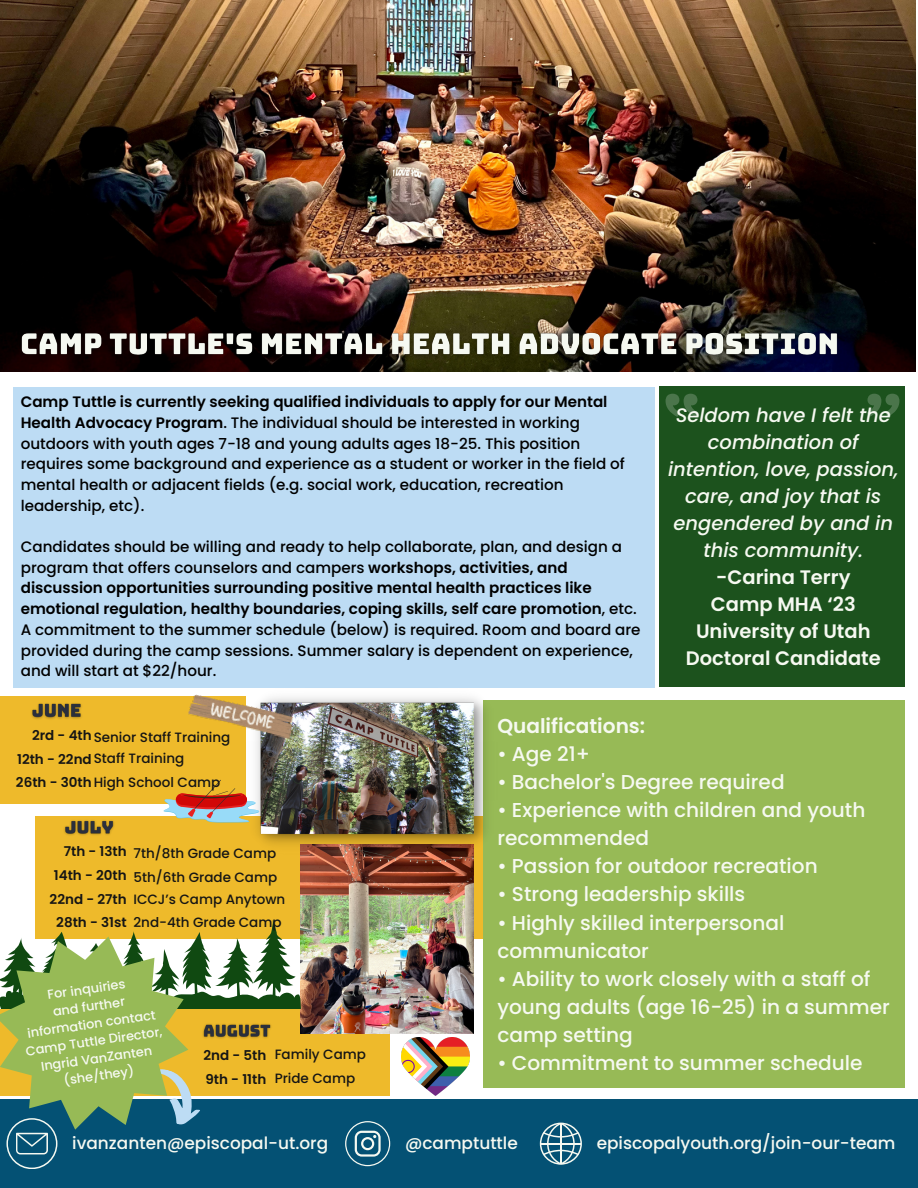
<style>
.page{position:relative;width:918px;height:1188px;background:#fff}
.page>*{position:absolute;margin:0;border:0;box-sizing:border-box;transform-origin:0 0}
.t1{font:500 20.1px/28px "Poppins";color:#f6f9f1}
.t2{font:600 20.1px "Poppins";color:#f6f9f1}
.t3{font:italic 500 19.5px/27px "Poppins";color:#f6f9f1;text-align:center}
.t4{font:500 16.95px "Poppins";color:#f6f9f1}
.t5{font:500 15.15px/20.7px "Poppins";color:#000}
.t6{font:500 13.5px "Poppins";color:#151515}
.t7{font:600 13.5px "Poppins";color:#151515}
.t8{font:500 12.9px "Poppins";color:#f6f9f1}
.s1{font-weight:600}
.s2{font-weight:600;font-style:normal}
</style>
<div class="page">
<div style="left:0;top:1099px;width:918px;height:89px;background:#045174"></div>
<svg style="left:540px;top:1123px;width:41px;height:41px"></svg>
<hr style="left:560px;top:1123px;width:1px;height:41px;background:#f6f9f1">
<svg style="left:345px;top:1121px;width:45px;height:45px"></svg>
<div style="left:13px;top:387px;width:641px;height:300px;background:#bddcf4"></div>
<div style="left:0;top:697px;width:246px;height:107px;background:#eeba2b"></div>
<div style="left:36px;top:816px;width:457px;height:123px;background:#eeba2b"></div>
<div style="left:483px;top:701px;width:422px;height:387px;background:#97ba56"></div>
<img style="left:0;top:0;width:916px;height:371px">
<div style="left:0;top:1010px;width:390px;height:86px;background:#eeba2b"></div>
<img style="left:301px;top:855px;width:172px;height:178px">
<div style="left:660px;top:387px;width:245px;height:300px;background:#1c521d"></div>
<img style="left:246px;top:687px;width:252px;height:168px">
<img style="left:188px;top:694px;width:107px;height:45px">
<svg style="left:0;top:920px;width:301px;height:249px"></svg>
<svg style="left:867px;top:394px;width:32px;height:23px"></svg>
<svg style="left:666px;top:394px;width:32px;height:23px"></svg>
<svg style="left:192px;top:780px;width:29px;height:31px"></svg>
<svg style="left:210px;top:788px;width:25px;height:26px"></svg>
<svg style="left:163px;top:793px;width:100px;height:30px"></svg>
<img style="left:401px;top:1037px;width:69px;height:59px">
<img style="left:64px;top:820px;width:50px;height:15px">
<img style="left:31px;top:703px;width:51px;height:16px">
<img style="left:14px;top:325px;width:833px;height:40px">
<p class="t5" style="left:21px;top:392px;width:606px"><span class="s1">Camp Tuttle is currently seeking qualified individuals to apply for our Mental Health Advocacy Program</span>. The individual should be interested in working outdoors with youth ages 7-18 and young adults ages 18-25. This position requires some background and experience as a student or worker in the field of mental health or adjacent fields (e.g. social work, education, recreation leadership, etc).</p>
<p class="t5" style="left:21px;top:536px;width:621px">Candidates should be willing and ready to help collaborate, plan, and design a program that offers counselors and campers <span class="s1">workshops, activities, and discussion opportunities surrounding positive mental health practices like emotional regulation, healthy boundaries, coping skills, self care promotion</span>, etc.<br>A commitment to the summer schedule (below) is required. Room and board are provided during the camp sessions. Summer salary is dependent on experience, and will start at $22/hour.</p>
<p class="t3" style="left:668px;top:402px;width:232px">Seldom have I felt the combination of intention, love, passion, care, and joy that is engendered by and in this community. <span class="s2">-Carina Terry<br>Camp MHA ‘23<br>University of Utah<br>Doctoral Candidate</span></p>
<p class="t7" style="left:32px;top:726px;width:61px">2rd - 4th</p>
<p class="t6" style="left:17px;top:749px;width:169px"><span class="s1">12th - 22nd</span>Staff Training</p>
<p class="t6" style="left:16px;top:773px;width:206px"><span class="s1">26th - 30th</span>High School Camp</p>
<p class="t6" style="left:94px;top:728px;width:138px">Senior Staff Training</p>
<p class="t6" style="left:133px;top:844px;width:144px">7th/8th Grade Camp</p>
<p class="t6" style="left:133px;top:868px;width:145px">5th/6th Grade Camp</p>
<p class="t6" style="left:133px;top:913px;width:150px">2nd-4th Grade Camp</p>
<p class="t7" style="left:64px;top:842px;width:64px">7th - 13th</p>
<p class="t7" style="left:54px;top:866px;width:74px">14th - 20th</p>
<p class="t7" style="left:50px;top:889px;width:79px">22nd - 27th</p>
<p class="t7" style="left:56px;top:913px;width:72px">28th - 31st</p>
<p class="t6" style="left:133px;top:890px;width:153px">ICCJ’s Camp Anytown</p>
<p class="t8" style="left:46px;top:986px;width:80px;rotate:-8deg">For inquiries</p>
<p class="t8" style="left:52px;top:1003px;width:74px;rotate:-8deg">and further</p>
<p class="t8" style="left:26px;top:1024px;width:131px;rotate:-8deg">information contact</p>
<p class="t8" style="left:25px;top:1042px;width:139px;rotate:-8deg">Camp Tuttle Director,</p>
<h2 class="t8" style="left:40px;top:1057px;width:114px;rotate:-8deg">Ingrid VanZanten</h2>
<p class="t8" style="left:63px;top:1072px;width:72px;rotate:-8deg">(she/they)</p>
<p class="t7" style="left:203px;top:1046px;width:64px">2nd - 5th</p>
<p class="t6" style="left:275px;top:1045px;width:93px">Family Camp</p>
<p class="t7" style="left:205px;top:1069px;width:62px">9th - 11th</p>
<p class="t6" style="left:275px;top:1069px;width:82px">Pride Camp</p>
<p class="t4" style="left:72px;top:1131px;width:257px">ivanzanten@episcopal-ut.org</p>
<p class="t2" style="left:497px;top:712px;width:149px">Qualifications:</p>
<p class="t1" style="left:497px;top:740px;width:94px">• Age 21+</p>
<p class="t1" style="left:497px;top:768px;width:289px">• Bachelor's Degree required</p>
<p class="t1" style="left:497px;top:796px;width:370px">• Experience with children and youth recommended</p>
<p class="t1" style="left:497px;top:852px;width:322px">• Passion for outdoor recreation</p>
<p class="t1" style="left:497px;top:880px;width:249px">• Strong leadership skills</p>
<p class="t1" style="left:497px;top:909px;width:289px">• Highly skilled interpersonal communicator</p>
<p class="t1" style="left:497px;top:965px;width:394px">• Ability to work closely with a staff of young adults (age 16-25) in a summer camp setting</p>
<p class="t1" style="left:497px;top:1049px;width:367px">• Commitment to summer schedule</p>
<p class="t4" style="left:405px;top:1131px;width:114px">@camptuttle</p>
<p class="t4" style="left:597px;top:1131px;width:300px">episcopalyouth.org/join-our-team</p>
</div>
